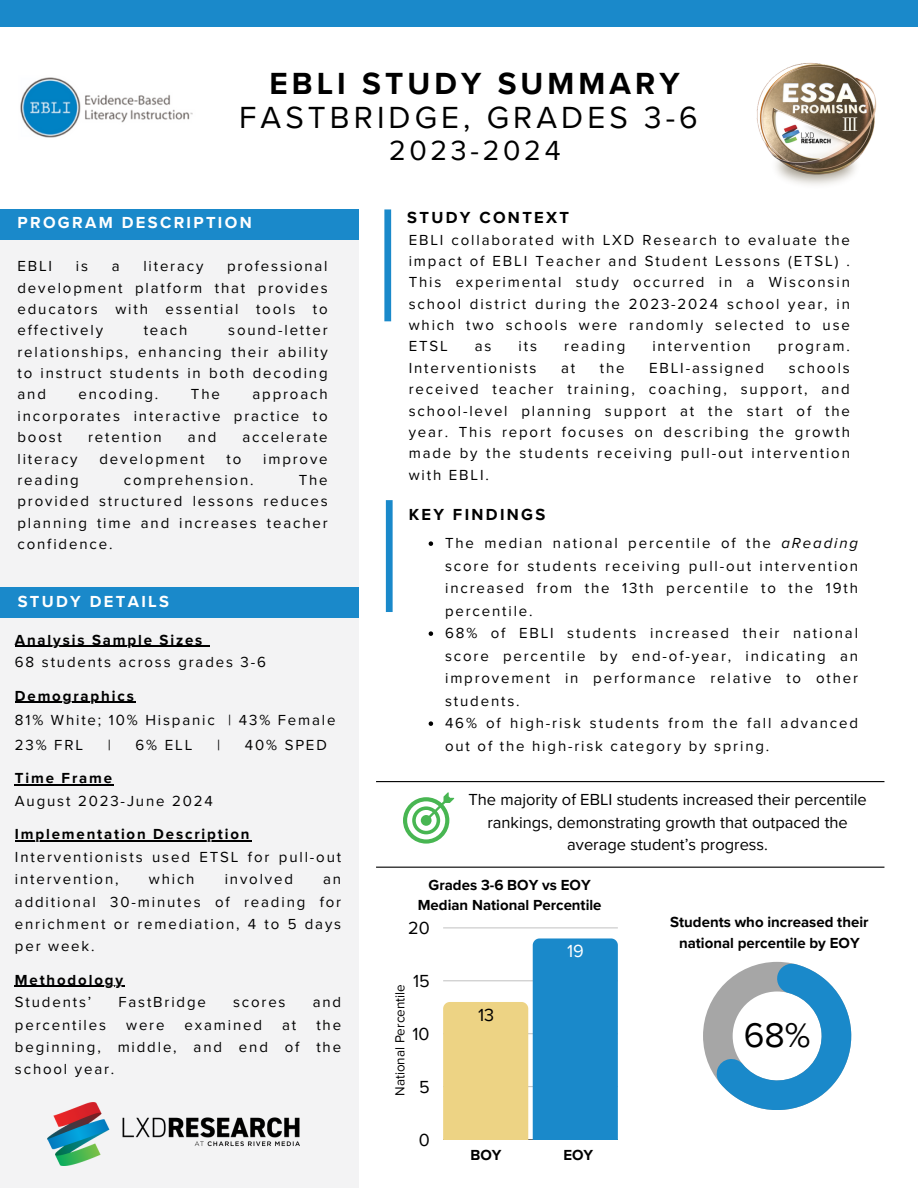
<style>
.page{position:relative;width:918px;height:1188px;background:#fff}
.page>*{position:absolute;margin:0;border:0;box-sizing:border-box;transform-origin:0 0}
.t1{font:35.1px "Proxima Nova";color:#000}
.t2{font:31.5px/33.8px "Proxima Nova";letter-spacing:.13em;color:#000;text-align:center}
.t3{font:28.5px "Proxima Nova";letter-spacing:.13em;color:#000}
.t4{font:18px "Proxima Nova";color:#000}
.t5{font:18px "Proxima Nova";color:#fff}
.t6{font:16.5px/22.5px "Proxima Nova";color:#000;text-align:center}
.t7{font:700 16.5px "Proxima Nova";letter-spacing:.14em;color:#fff}
.t8{font:700 16.5px "Proxima Nova";letter-spacing:.14em;color:#000}
.t9{font:15px/21.3px "Proxima Nova";letter-spacing:.125em;color:#000;text-align:justify}
.t10{font:700 15px/20.2px "Proxima Nova";color:#000;text-align:center}
.t11{font:700 15px/22.4px "Proxima Nova";letter-spacing:.125em;color:#000}
.t12{font:13.5px "Proxima Nova";color:#000}
.s1{font-weight:700}
.s2{font-weight:400}
.s3{font-style:italic}
</style>
<div class="page">
<div style="left:386px;top:500px;width:7px;height:112px;background:#1a89ca"></div>
<div style="left:384px;top:209px;width:7px;height:112px;background:#1a89ca"></div>
<div style="left:0;top:209px;width:358px;height:979px;background:#f3f3f4"></div>
<img style="left:48px;top:1102px;width:252px;height:63px">
<div style="left:0;top:587px;width:358px;height:31px;background:#1a89ca"></div>
<div style="left:0;top:209px;width:358px;height:31px;background:#1a89ca"></div>
<div style="left:0;top:0;width:918px;height:26px;background:#1a89ca"></div>
<img style="left:756px;top:62px;width:121px;height:123px">
<svg style="left:843px;top:117px;width:14px;height:14px"></svg>
<img style="left:20px;top:77px;width:173px;height:61px">
<svg style="left:403px;top:792px;width:51px;height:52px"></svg>
<hr style="left:376px;top:867px;width:508px;height:1px;background:#000">
<hr style="left:376px;top:781px;width:508px;height:1px;background:#000">
<svg style="left:703px;top:962px;width:148px;height:148px"></svg>
<hr style="left:15px;top:646px;width:189px;height:1px;background:#000">
<hr style="left:15px;top:701px;width:121px;height:2px;background:#000">
<hr style="left:15px;top:784px;width:99px;height:2px;background:#000">
<hr style="left:15px;top:840px;width:236px;height:2px;background:#000">
<hr style="left:15px;top:986px;width:110px;height:1px;background:#000">
<svg style="left:429px;top:541px;width:4px;height:5px"></svg>
<svg style="left:429px;top:631px;width:4px;height:5px"></svg>
<svg style="left:429px;top:721px;width:4px;height:5px"></svg>
<hr style="left:443px;top:928px;width:175px;height:1px;background:#e6e6e6">
<svg style="left:443px;top:938px;width:175px;height:202px"></svg>
<h5 class="t2" style="left:239px;top:68px;width:460px"><span class="s1">EBLI STUDY SUMMARY<br></span>FASTBRIDGE, GRADES 3-6</h5>
<h5 class="t3" style="left:389px;top:134px;width:173px">2023-2024</h5>
<h2 class="t7" style="left:18px;top:213px;width:236px">PROGRAM DESCRIPTION</h2>
<h5 class="t9" style="left:18px;top:256px;width:36px">EBLI</h5>
<h5 class="t9" style="left:76px;top:256px;width:14px">is</h5>
<h5 class="t9" style="left:112px;top:256px;width:9px">a</h5>
<h5 class="t9" style="left:143px;top:256px;width:62px">literacy</h5>
<h5 class="t9" style="left:18px;top:256px;width:312px;text-indent:210px">professional development platform that provides educators with essential tools to effectively</h5>
<h5 class="t9" style="left:18px;top:320px;width:312px;text-indent:211px">sound-letter relationships, enhancing their ability to instruct students in both decoding and</h5>
<h5 class="t9" style="left:144px;top:320px;width:45px">teach</h5>
<h5 class="t9" style="left:18px;top:384px;width:312px;text-indent:235px">approach incorporates interactive practice to boost</h5>
<h5 class="t9" style="left:79px;top:384px;width:81px">encoding.</h5>
<h5 class="t9" style="left:191px;top:384px;width:30px">The</h5>
<h5 class="t9" style="left:88px;top:427px;width:75px">retention</h5>
<h5 class="t9" style="left:188px;top:427px;width:30px">and</h5>
<h5 class="t9" style="left:242px;top:427px;width:87px">accelerate</h5>
<h5 class="t9" style="left:18px;top:448px;width:62px">literacy</h5>
<h5 class="t9" style="left:100px;top:448px;width:107px">development</h5>
<h5 class="t9" style="left:227px;top:448px;width:16px">to</h5>
<h5 class="t9" style="left:263px;top:448px;width:66px">improve</h5>
<h5 class="t9" style="left:18px;top:470px;width:63px">reading</h5>
<h5 class="t9" style="left:124px;top:470px;width:131px">comprehension.</h5>
<h5 class="t9" style="left:18px;top:470px;width:312px;text-indent:281px">The provided structured lessons reduces planning time and increases teacher confidence.</h5>
<h1 class="t7" style="left:18px;top:592px;width:153px">STUDY DETAILS</h1>
<h2 class="t9" style="left:15px;top:629px;width:253px;line-height:22.4px"><span class="s1">Analysis Sample Sizes<br></span>68 students across grades 3-6</h2>
<h5 class="t11" style="left:15px;top:685px;width:120px">Demographics</h5>
<h4 class="t9" style="left:15px;top:710px;width:322px">81% White; 10% Hispanic | 43% Female</h4>
<h5 class="t9" style="left:15px;top:735px;width:70px">23% FRL</h5>
<h5 class="t9" style="left:108px;top:735px;width:5px">|</h5>
<h5 class="t9" style="left:136px;top:735px;width:58px">6% ELL</h5>
<h5 class="t9" style="left:217px;top:735px;width:5px">|</h5>
<h5 class="t9" style="left:245px;top:735px;width:83px">40% SPED</h5>
<h3 class="t9" style="left:15px;top:768px;width:199px;line-height:22.4px"><span class="s1">Time Frame<br></span>August 2023-June 2024</h3>
<h5 class="t9" style="left:15px;top:824px;width:328px;line-height:22.4px;text-align:left"><span class="s1">Implementation Description<br></span>Interventionists used ETSL for pull-out intervention,</h5>
<h5 class="t9" style="left:149px;top:869px;width:47px">which</h5>
<h5 class="t9" style="left:225px;top:869px;width:70px">involved</h5>
<h5 class="t9" style="left:15px;top:868px;width:328px;line-height:22.4px;text-indent:308px">an additional 30-minutes of reading for enrichment or remediation, 4 to 5 days per week.</h5>
<h5 class="t11" style="left:15px;top:969px;width:110px">Methodology<br><span class="s2">Students’</span></h5>
<h5 class="t9" style="left:118px;top:992px;width:89px">FastBridge</h5>
<h5 class="t9" style="left:233px;top:992px;width:54px">scores</h5>
<h5 class="t9" style="left:313px;top:992px;width:30px">and</h5>
<h5 class="t9" style="left:15px;top:1014px;width:328px;line-height:22.4px;text-indent:301px">the beginning, middle, and end of the school year.</h5>
<h5 class="t9" style="left:15px;top:1014px;width:93px">percentiles</h5>
<h5 class="t9" style="left:126px;top:1014px;width:40px">were</h5>
<h5 class="t9" style="left:185px;top:1014px;width:79px">examined</h5>
<h5 class="t9" style="left:282px;top:1014px;width:16px">at</h5>
<p class="t8" style="left:407px;top:207px;width:163px">STUDY CONTEXT</p>
<p class="t9" style="left:409px;top:229px;width:443px">EBLI collaborated with LXD Research to evaluate the impact of EBLI Teacher and Student Lessons (ETSL) .<br>This experimental study occurred in a Wisconsin school district during the 2023-2024 school year, in which two schools were randomly selected to use ETSL</p>
<p class="t9" style="left:475px;top:336px;width:18px">as</p>
<p class="t9" style="left:519px;top:336px;width:20px">its</p>
<p class="t9" style="left:564px;top:336px;width:63px">reading</p>
<p class="t9" style="left:652px;top:336px;width:100px">intervention</p>
<p class="t9" style="left:778px;top:336px;width:74px">program.</p>
<p class="t9" style="left:409px;top:357px;width:129px">Interventionists</p>
<p class="t9" style="left:561px;top:357px;width:16px">at</p>
<p class="t9" style="left:600px;top:357px;width:26px">the</p>
<p class="t9" style="left:649px;top:357px;width:116px">EBLI-assigned</p>
<p class="t9" style="left:409px;top:357px;width:443px;text-indent:380px">schools received teacher training, coaching, support, and school-level planning support at the start of the year. This report focuses on describing the growth made by the students receiving pull-out intervention with EBLI.</p>
<p class="t8" style="left:409px;top:505px;width:138px">KEY FINDINGS</p>
<p class="t9" style="left:445px;top:532px;width:414px;line-height:22.5px">The median national percentile of the <span class="s3">aReading </span>score for students receiving pull-out intervention increased from the 13th percentile to the 19th percentile.</p>
<p class="t9" style="left:445px;top:622px;width:414px;line-height:22.5px">68% of EBLI students increased their national score percentile by end-of-year, indicating an improvement in performance relative to other students.</p>
<h2 class="t9" style="left:445px;top:712px;width:414px;line-height:22.5px">46% of high-risk students from the fall advanced out of the high-risk category by spring.</h2>
<h5 class="t6" style="left:468px;top:789px;width:400px">The majority of EBLI students increased their percentile rankings, demonstrating growth that outpaced the average student’s progress.</h5>
<p class="t10" style="left:418px;top:875px;width:185px">Grades 3-6 BOY vs EOY<br>Median National Percentile</p>
<p class="t4" style="left:408px;top:917px;width:23px">20</p>
<p class="t12" style="left:392px;top:1096px;width:113px;rotate:-90deg">National Percentile</p>
<p class="t4" style="left:413px;top:970px;width:18px">15</p>
<p class="t4" style="left:413px;top:1023px;width:19px">10</p>
<p class="t4" style="left:419px;top:1076px;width:12px">5</p>
<p class="t4" style="left:419px;top:1129px;width:13px">0</p>
<p class="t4" style="left:478px;top:1004px;width:18px">13</p>
<p class="t5" style="left:567px;top:940px;width:18px">19</p>
<p class="t10" style="left:470px;top:1145px;width:33px">BOY</p>
<h2 class="t10" style="left:563px;top:1145px;width:31px">EOY</h2>
<p class="t10" style="left:670px;top:913px;width:200px">Students who increased their national percentile by EOY</p>
<h1 class="t1" style="left:744px;top:1014px;width:68px">68%</h1>
</div>
